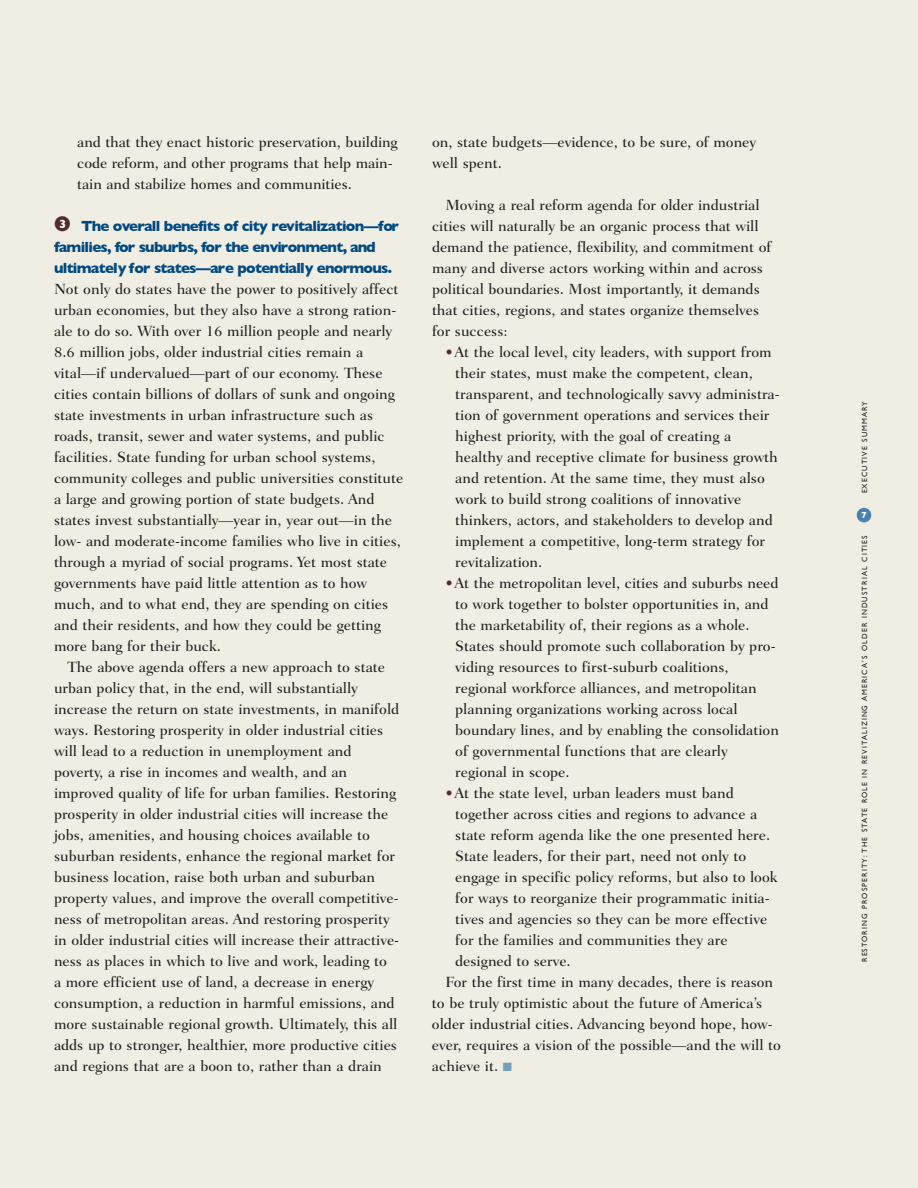
<style>
.page{position:relative;width:918px;height:1188px;background:#fff}
.page>*{position:absolute;margin:0;border:0;box-sizing:border-box;transform-origin:0 0}
.t1{font:500 15px/21px "Fairfield LH";color:#231f20}
.t2{font:700 15px/21px "Gill Sans";letter-spacing:-.05em;color:#004983}
.t3{font:700 9px "Gill Sans";color:#fff}
.t4{font:7.5px "Gill Sans";letter-spacing:.15em;color:#231f20}
.s1{color:#552a2e}
.s2{font-family:"Gill Sans";font-weight:700;color:#552a2e}
.s3{color:#749fbb}
</style>
<div class="page">
<div style="left:0;top:0;width:918px;height:1187px;background:#f0eee3"></div>
<div style="left:857px;top:508px;width:14px;height:14px;background:#4982ac;border-radius:50%"></div>
<p class="t1" style="left:77px;top:133px;width:322px">and that they enact historic preservation, building code reform, and other programs that help main&shy;tain and stabilize homes and communities.</p>
<p class="t2" style="left:54px;top:215px;width:347px"><span class="s1">●</span><sup>3</sup> The overall benefits of city revitalization—for families, for suburbs, for the environment, and ultimately for states—are potentially enormous.</p>
<p class="t1" style="left:54px;top:280px;width:351px">Not only do states have the power to positively affect urban economies, but they also have a strong ration&shy;ale to do so. With over 16 million people and nearly 8.6 million jobs, older industrial cities remain a vital—if undervalued—part of our economy. These cities contain billions of dollars of sunk and ongoing state investments in urban infrastructure such as roads, transit, sewer and water systems, and public facilities. State funding for urban school systems, community colleges and public universities constitute a large and growing portion of state budgets. And states invest substantially—year in, year out—in the low- and moderate-income families who live in cities, through a myriad of social programs. Yet most state governments have paid little attention as to how much, and to what end, they are spending on cities and their residents, and how they could be getting more bang for their buck.</p>
<p class="t1" style="left:54px;top:658px;width:347px;text-indent:14px">The above agenda offers a new approach to state urban policy that, in the end, will substantially increase the return on state investments, in manifold ways. Restoring prosperity in older industrial cities will lead to a reduction in unemployment and poverty, a rise in incomes and wealth, and an improved quality of life for urban families. Restoring prosperity in older industrial cities will increase the jobs, amenities, and housing choices available to suburban residents, enhance the regional market for business location, raise both urban and suburban property values, and improve the overall competitive&shy;ness of metropolitan areas. And restoring prosperity in older industrial cities will increase their attractive&shy;ness as places in which to live and work, leading to<br>a more efficient use of land, a decrease in energy consumption, a reduction in harmful emissions, and more sustainable regional growth. Ultimately, this all adds up to stronger, healthier, more productive cities and regions that are a boon to, rather than a drain</p>
<p class="t1" style="left:432px;top:133px;width:326px">on, state budgets—evidence, to be sure, of money well spent.</p>
<p class="t1" style="left:432px;top:196px;width:341px;text-indent:14px">Moving a real reform agenda for older industrial cities will naturally be an organic process that will demand the patience, flexibility, and commitment of many and diverse actors working within and across political boundaries. Most importantly, it demands that cities, regions, and states organize themselves for success:</p>
<p class="t1" style="left:455px;top:343px;width:326px;text-indent:-10px"><span class="s2">•</span>At the local level, city leaders, with support from their states, must make the competent, clean, transparent, and technologically savvy administra&shy;tion of government operations and services their highest priority, with the goal of creating a healthy and receptive climate for business growth and retention. At the same time, they must also work to build strong coalitions of innovative thinkers, actors, and stakeholders to develop and implement a competitive, long-term strategy for revitalization.</p>
<p class="t1" style="left:455px;top:574px;width:325px;text-indent:-10px"><span class="s2">•</span>At the metropolitan level, cities and suburbs need to work together to bolster opportunities in, and the marketability of, their regions as a whole.<br>States should promote such collaboration by pro&shy;viding resources to first-suburb coalitions, regional workforce alliances, and metropolitan planning organizations working across local boundary lines, and by enabling the consolidation of governmental functions that are clearly regional in scope.</p>
<p class="t1" style="left:446px;top:784px;width:290px"><span class="s2">•</span>At the state level, urban leaders must band</p>
<p class="t1" style="left:455px;top:805px;width:304px">together across cities and regions to advance a</p>
<p class="t1" style="left:455px;top:826px;width:316px">state reform agenda like the one presented here.</p>
<p class="t1" style="left:455px;top:847px;width:292px">State leaders, for their part, need not only to</p>
<p class="t1" style="left:455px;top:868px;width:324px">engage in specific policy reforms, but also to look</p>
<p class="t1" style="left:455px;top:889px;width:316px">for ways to reorganize their programmatic initia-</p>
<p class="t1" style="left:455px;top:910px;width:314px">tives and agencies so they can be more effective</p>
<p class="t1" style="left:455px;top:931px;width:274px">for the families and communities they are</p>
<p class="t1" style="left:455px;top:952px;width:117px">designed to serve.</p>
<p class="t1" style="left:445px;top:973px;width:329px">For the first time in many decades, there is reason</p>
<p class="t1" style="left:432px;top:994px;width:332px">to be truly optimistic about the future of America’s</p>
<p class="t1" style="left:432px;top:1015px;width:342px">older industrial cities. Advancing beyond hope, how-</p>
<p class="t1" style="left:432px;top:1036px;width:350px">ever, requires a vision of the possible—and the will to</p>
<p class="t1" style="left:432px;top:1057px;width:81px">achieve it. <span class="s3">■</span></p>
<p class="t4" style="left:860px;top:493px;width:94px;rotate:-90deg">EXECUTIVE SUMMARY</p>
<p class="t3" style="left:862px;top:509px;width:7px">7</p>
<p class="t4" style="left:860px;top:962px;width:428px;rotate:-90deg">RESTORING PROSPERITY: THE STATE ROLE IN REVITALIZING AMERICA’S OLDER INDUSTRIAL CITIES</p>
</div>
